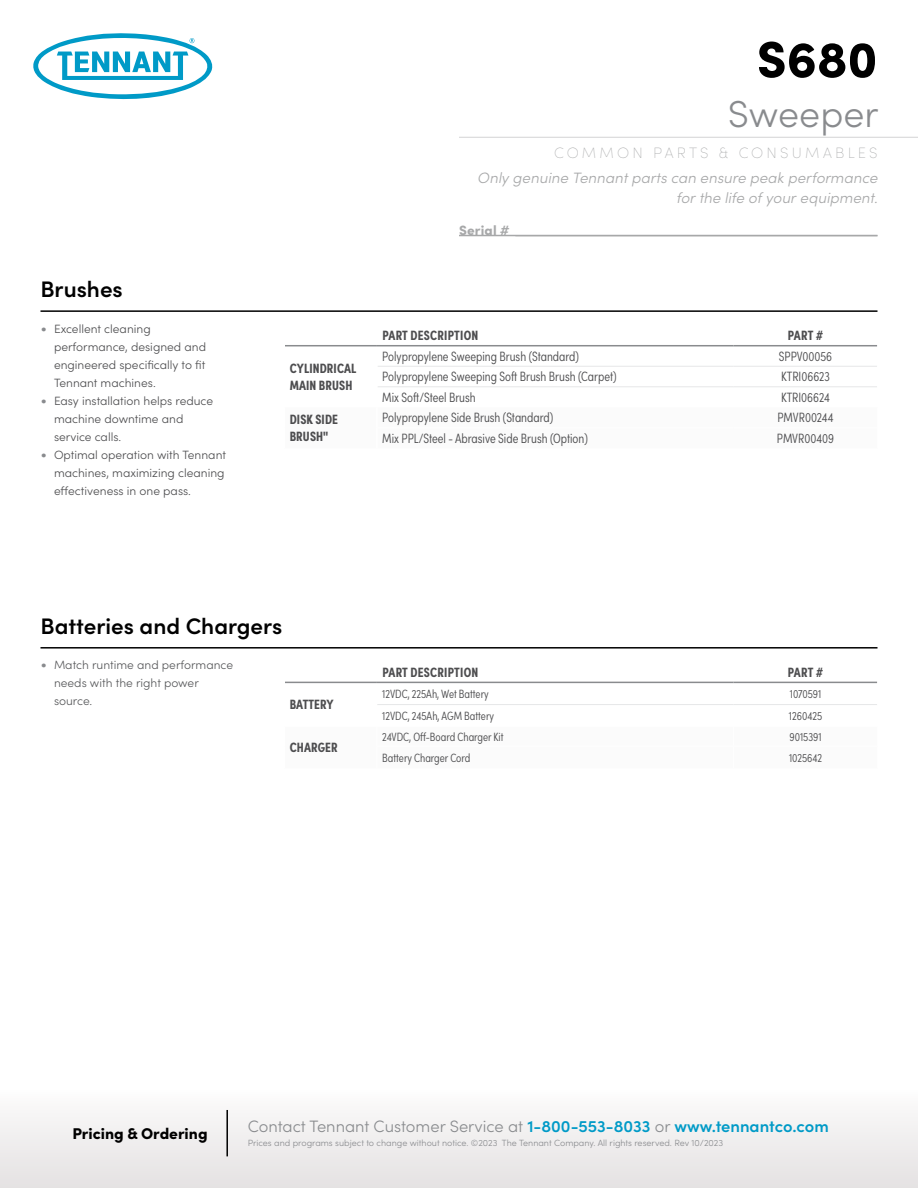
<style>
.page{position:relative;width:918px;height:1188px;background:#fff}
.page>*{position:absolute;margin:0;border:0;box-sizing:border-box;transform-origin:0 0}
.t1{font:900 51px "Sofia Pro";color:#000}
.t2{font:300 37.5px "Sofia Pro";color:#898b8e}
.t3{font:600 22.5px "Sofia Pro";color:#000}
.t4{font:300 16.5px "Sofia Pro";color:#898b8e}
.t5{font:900 15.6px "Sofia Pro";color:#000}
.t6{font:italic 300 15px/19.8px "Sofia Pro";letter-spacing:.005em;color:#a7a8a9;text-align:right}
.t7{font:200 15px "Sofia Pro";letter-spacing:.21em;color:#a7a8a9}
.t8{font:300 13.5px "Sofia Pro Condensed";color:#4d4d4f}
.t9{font:700 13.5px/16.5px "Sofia Pro Condensed";letter-spacing:.01em;color:#4d4d4f}
.t10{font:900 13.5px "Sofia Pro";letter-spacing:.01em;color:#a7a8a9}
.t11{font:300 12px/18px "Sofia Pro";color:#4d4d4f}
.t12{font:300 12px "Sofia Pro Condensed";color:#4d4d4f}
.t13{font:300 12px/18px "Sofia Pro";color:#58595b}
.t14{font:300 9px "Sofia Pro";color:#898b8e}
.s1{font-size:15px;color:#898b8e}
.s2{font-weight:600;color:#009ac7}
</style>
<div class="page">
<div style="left:0;top:1089px;width:918px;height:99px;background:linear-gradient(to bottom,#fdfdfc,#e4e1e2)"></div>
<svg style="left:285px;top:346px;width:592px;height:1px"></svg>
<hr style="left:376px;top:346px;width:2px;height:20px;background:#fff">
<hr style="left:378px;top:366px;width:355px;height:1px;background:#e6e7e8">
<hr style="left:733px;top:366px;width:144px;height:1px;background:#e6e7e8">
<hr style="left:378px;top:386px;width:355px;height:1px;background:#e6e7e8">
<hr style="left:733px;top:386px;width:144px;height:1px;background:#e6e7e8">
<hr style="left:285px;top:345px;width:92px;height:1px;background:#898b8e">
<hr style="left:377px;top:345px;width:356px;height:1px;background:#898b8e">
<hr style="left:733px;top:345px;width:144px;height:1px;background:#898b8e">
<hr style="left:459px;top:235px;width:419px;height:1px;background:#a7a8a9">
<hr style="left:226px;top:1110px;width:2px;height:46px;background:#000">
<svg style="left:285px;top:681px;width:592px;height:24px"></svg>
<hr style="left:285px;top:682px;width:92px;height:1px;background:#898b8e">
<hr style="left:377px;top:682px;width:356px;height:1px;background:#898b8e">
<hr style="left:733px;top:682px;width:144px;height:1px;background:#898b8e">
<hr style="left:459px;top:137px;width:459px;height:1px;background:#d3d3d4">
<hr style="left:40px;top:310px;width:838px;height:2px;background:#000">
<hr style="left:40px;top:647px;width:838px;height:2px;background:#000">
<svg style="left:33px;top:33px;width:180px;height:67px"></svg>
<h3 class="t3" style="left:40px;top:272px;width:84px">Brushes</h3>
<p class="t11" style="left:54px;top:319px;width:154px;text-indent:-14px"><span class="s1">•</span> Excellent cleaning performance, designed and engineered specifically to fit<br>Tennant machines.</p>
<p class="t11" style="left:54px;top:391px;width:161px;text-indent:-14px"><span class="s1">•</span> Easy installation helps reduce machine downtime and service calls.</p>
<p class="t11" style="left:54px;top:445px;width:174px;text-align:justify;text-indent:-14px"><span class="s1">•</span> Optimal operation with Tennant machines, maximizing cleaning effectiveness in one pass.</p>
<h1 class="t1" style="left:757px;top:19px;width:122px">S680</h1>
<h2 class="t2" style="left:728px;top:86px;width:152px">Sweeper</h2>
<p class="t7" style="left:554px;top:142px;width:325px">COMMON PARTS &amp; CONSUMABLES</p>
<p class="t6" style="left:477px;top:167px;width:402px">Only genuine Tennant parts can ensure peak performance for the life of your equipment.</p>
<p class="t10" style="left:459px;top:219px;width:52px">Serial #</p>
<p class="t9" style="left:290px;top:359px;width:68px">CYLINDRICAL<br>MAIN BRUSH</p>
<p class="t9" style="left:382px;top:326px;width:98px">PART DESCRIPTION</p>
<p class="t9" style="left:788px;top:326px;width:37px">PART #</p>
<p class="t8" style="left:382px;top:346px;width:198px">Polypropylene Sweeping Brush (Standard)</p>
<p class="t8" style="left:779px;top:346px;width:55px">SPPV00056</p>
<p class="t8" style="left:382px;top:367px;width:236px">Polypropylene Sweeping Soft Brush Brush (Carpet)</p>
<p class="t8" style="left:781px;top:367px;width:50px">KTRI06623</p>
<p class="t8" style="left:382px;top:387px;width:95px">Mix Soft/Steel Brush</p>
<p class="t8" style="left:781px;top:387px;width:50px">KTRI06624</p>
<p class="t9" style="left:290px;top:410px;width:50px">DISK SIDE<br>BRUSH"</p>
<p class="t8" style="left:382px;top:408px;width:172px">Polypropylene Side Brush (Standard)</p>
<p class="t8" style="left:778px;top:408px;width:58px">PMVR00244</p>
<p class="t8" style="left:382px;top:428px;width:207px">Mix PPL/Steel - Abrasive Side Brush (Option)</p>
<p class="t8" style="left:777px;top:428px;width:59px">PMVR00409</p>
<h3 class="t3" style="left:40px;top:609px;width:243px">Batteries and Chargers</h3>
<p class="t13" style="left:54px;top:655px;width:181px;text-indent:-14px"><span class="s1">•</span> Match runtime and performance needs with the right power source.</p>
<p class="t9" style="left:382px;top:663px;width:98px">PART DESCRIPTION</p>
<p class="t9" style="left:788px;top:663px;width:37px">PART #</p>
<p class="t12" style="left:382px;top:685px;width:108px">12VDC, 225Ah, Wet Battery</p>
<p class="t12" style="left:790px;top:685px;width:33px">1070591</p>
<p class="t12" style="left:382px;top:707px;width:113px">12VDC, 245Ah, AGM Battery</p>
<p class="t12" style="left:789px;top:707px;width:35px">1260425</p>
<p class="t9" style="left:290px;top:695px;width:46px">BATTERY</p>
<p class="t9" style="left:290px;top:738px;width:50px">CHARGER</p>
<p class="t12" style="left:382px;top:728px;width:123px">24VDC, Off-Board Charger Kit</p>
<p class="t12" style="left:789px;top:728px;width:34px">9015391</p>
<p class="t12" style="left:382px;top:749px;width:90px">Battery Charger Cord</p>
<p class="t12" style="left:789px;top:749px;width:35px">1025642</p>
<h3 class="t5" style="left:72px;top:1121px;width:137px">Pricing &amp; Ordering</h3>
<h3 class="t4" style="left:248px;top:1114px;width:583px">Contact Tennant Customer Service at <span class="s2">1-800-553-8033</span> or <span class="s2">www.tennantco.com</span></h3>
<p class="t14" style="left:248px;top:1137px;width:477px">Prices and programs subject to change without notice. ©2023 The Tennant Company. All rights reserved. Rev 10/2023</p>
</div>
